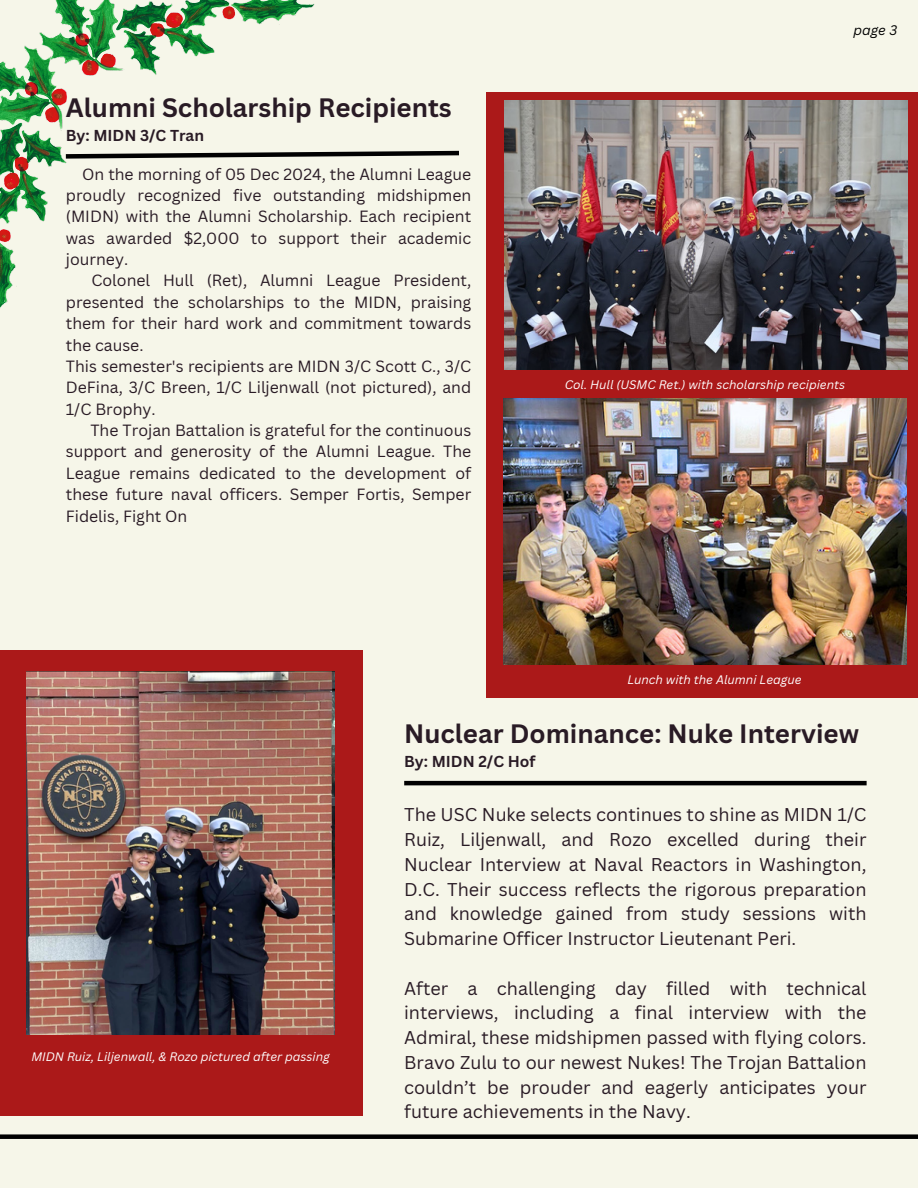
<style>
.page{position:relative;width:918px;height:1188px;background:#f6f6e9}
.page>*{position:absolute;margin:0;border:0;box-sizing:border-box;transform-origin:0 0}
.t1{font:700 25.95px "Canva Sans";color:#291b25}
.t2{font:18px/24.8px "Canva Sans";color:#291b25;text-align:justify}
.t3{font:15.9px "Canva Sans";color:#291b25}
.t4{font:700 15.45px "Canva Sans";color:#291b25}
.t5{font:italic 13.5px "Canva Sans";color:#000}
.t6{font:italic 12px "Canva Sans";color:#fff}
</style>
<div class="page">
<img style="left:0;top:0;width:315px;height:308px">
<div style="left:0;top:1134px;width:918px;height:5px;background:#000"></div>
<div style="left:486px;top:92px;width:432px;height:606px;background:#ab1919"></div>
<svg style="left:61px;top:149px;width:398px;height:12px"></svg>
<img style="left:504px;top:101px;width:403px;height:269px">
<div style="left:0;top:651px;width:363px;height:465px;background:#ab1919"></div>
<img style="left:27px;top:671px;width:307px;height:364px">
<img style="left:504px;top:399px;width:402px;height:265px">
<hr style="left:404px;top:781px;width:463px;height:4px;background:#000">
<p class="t1" style="left:66px;top:90px;width:387px">Alumni Scholarship Recipients</p>
<p class="t4" style="left:66px;top:124px;width:140px">By: MIDN 3/C Tran</p>
<h4 class="t3" style="left:82px;top:163px;width:391px">On the morning of 05 Dec 2024, the Alumni League</h4>
<h4 class="t3" style="left:66px;top:184px;width:407px">proudly recognized five outstanding midshipmen</h4>
<h4 class="t3" style="left:66px;top:205px;width:407px">(MIDN) with the Alumni Scholarship. Each recipient</h4>
<h4 class="t3" style="left:66px;top:227px;width:407px">was awarded $2,000 to support their academic</h4>
<h4 class="t3" style="left:66px;top:248px;width:64px">journey.</h4>
<h4 class="t3" style="left:91px;top:269px;width:381px">Colonel Hull (Ret), Alumni League President,</h4>
<h4 class="t3" style="left:66px;top:291px;width:407px">presented the scholarships to the MIDN, praising</h4>
<h4 class="t3" style="left:66px;top:312px;width:407px">them for their hard work and commitment towards</h4>
<h4 class="t3" style="left:66px;top:334px;width:79px">the cause.</h4>
<h4 class="t3" style="left:66px;top:355px;width:407px">This semester's recipients are MIDN 3/C Scott C., 3/C</h4>
<h4 class="t3" style="left:66px;top:376px;width:407px">DeFina, 3/C Breen, 1/C Liljenwall (not pictured), and</h4>
<h4 class="t3" style="left:66px;top:398px;width:91px">1/C Brophy.</h4>
<h4 class="t3" style="left:90px;top:419px;width:382px">The Trojan Battalion is grateful for the continuous</h4>
<h4 class="t3" style="left:66px;top:440px;width:407px">support and generosity of the Alumni League. The</h4>
<h4 class="t3" style="left:66px;top:462px;width:407px">League remains dedicated to the development of</h4>
<h4 class="t3" style="left:66px;top:483px;width:407px">these future naval officers. Semper Fortis, Semper</h4>
<h4 class="t3" style="left:66px;top:505px;width:123px">Fidelis, Fight On</h4>
<h1 class="t5" style="left:853px;top:20px;width:45px">page 3</h1>
<p class="t6" style="left:565px;top:376px;width:282px">Col. Hull (USMC Ret.) with scholarship recipients</p>
<h3 class="t6" style="left:627px;top:671px;width:176px">Lunch with the Alumni League</h3>
<p class="t6" style="left:31px;top:1049px;width:300px">MIDN Ruiz, Liljenwall, &amp; Rozo pictured after passing</p>
<p class="t1" style="left:404px;top:715px;width:456px">Nuclear Dominance: Nuke Interview</p>
<p class="t4" style="left:404px;top:750px;width:133px">By: MIDN 2/C Hof</p>
<p class="t2" style="left:404px;top:802px;width:464px">The USC Nuke selects continues to shine as MIDN 1/C Ruiz, Liljenwall, and Rozo excelled during their Nuclear Interview at Naval Reactors in Washington, D.C. Their success reflects the rigorous preparation and knowledge gained from study sessions with Submarine Officer Instructor Lieutenant Peri.</p>
<p class="t2" style="left:404px;top:975px;width:464px">After a challenging day filled with technical interviews, including a final interview with the Admiral, these midshipmen passed with flying colors.<br>Bravo Zulu to our newest Nukes! The Trojan Battalion couldn’t be prouder and eagerly anticipates your future achievements in the Navy.</p>
</div>
